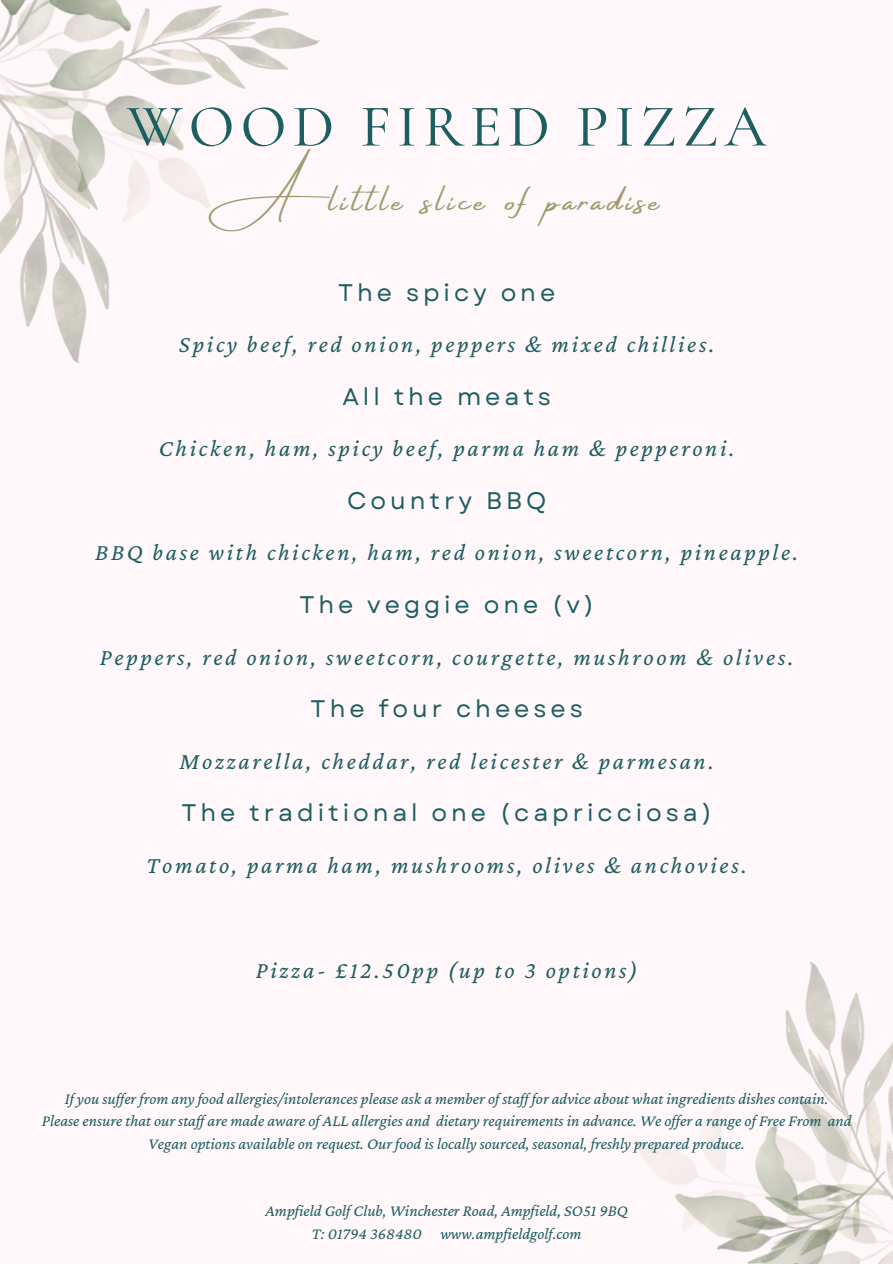
<style>
.page{position:relative;width:893px;height:1264px;background:#fff}
.page>*{position:absolute;margin:0;border:0;box-sizing:border-box;transform-origin:0 0}
.t1{font:500 60px "Cormorant Garamond";letter-spacing:.1em;color:#1d5e62}
.t2{font:36px "Amsterdam Four";letter-spacing:.11em;color:#a09a71}
.t3{font:italic 24px "Crimson Pro";letter-spacing:.11em;color:#1d5e62}
.t4{font:24px "Garet";letter-spacing:.165em;color:#1d5e62}
.t5{font:italic 16.5px/22.5px "Crimson Pro";color:#1d5e62;text-align:center}
</style>
<div class="page">
<div style="left:0;top:0;width:892px;height:1263px;background:#fff7f9"></div>
<img style="left:238px;top:8px;width:82px;height:81px">
<img style="left:193px;top:17px;width:45px;height:192px">
<img style="left:0;top:125px;width:193px;height:238px">
<img style="left:0;top:0;width:234px;height:125px">
<img style="left:785px;top:962px;width:79px;height:57px">
<img style="left:633px;top:1019px;width:259px;height:202px">
<img style="left:685px;top:1163px;width:207px;height:100px">
<h3 class="t1" style="left:127px;top:90px;width:641px">WOOD FIRED PIZZA</h3>
<h3 class="t2" style="left:234px;top:181px;width:426px">Alittle slice of paradise</h3>
<p class="t4" style="left:338px;top:275px;width:219px">The spicy one</p>
<p class="t3" style="left:179px;top:331px;width:537px">Spicy beef, red onion, peppers &amp; mixed chillies.</p>
<p class="t4" style="left:342px;top:379px;width:210px">All the meats</p>
<p class="t3" style="left:159px;top:435px;width:577px">Chicken, ham, spicy beef, parma ham &amp; pepperoni.</p>
<h1 class="t4" style="left:347px;top:483px;width:201px">Country BBQ</h1>
<h2 class="t3" style="left:95px;top:539px;width:704px">BBQ base with chicken, ham, red onion, sweetcorn, pineapple.</h2>
<h3 class="t4" style="left:299px;top:587px;width:296px">The veggie one (v)</h3>
<h3 class="t3" style="left:100px;top:643px;width:695px">Peppers, red onion, sweetcorn, courgette, mushroom &amp; olives.</h3>
<h3 class="t4" style="left:310px;top:691px;width:273px">The four cheeses</h3>
<h3 class="t3" style="left:179px;top:747px;width:535px">Mozzarella, cheddar, red leicester &amp; parmesan.</h3>
<h3 class="t4" style="left:181px;top:795px;width:532px">The traditional one (capricciosa)</h3>
<h3 class="t3" style="left:146px;top:851px;width:601px">Tomato, parma ham, mushrooms, olives &amp; anchovies.</h3>
<h3 class="t3" style="left:256px;top:956px;width:383px">Pizza- £12.50pp (up to 3 options)</h3>
<h3 class="t5" style="left:65px;top:1086px;width:765px">If you suf er from any food allergies/intolerances please ask a member of staf for advice about what ingredients dishes contain.</h3>
<h3 class="t5" style="left:42px;top:1109px;width:811px">Please ensure that our staf are made aware of ALL allergies and dietary requirements in advance. We of er a range of Free From and<br>Vegan options available on request. Our food is locally sourced, seasonal, freshly prepared produce.</h3>
<h3 class="t5" style="left:265px;top:1199px;width:363px">Ampfield Golf Club, Winchester Road, Ampfield, SO51 9BQ</h3>
<h3 class="t5" style="left:312px;top:1221px;width:271px">T: 01794 368480 www.ampfieldgolf.com</h3>
</div>
